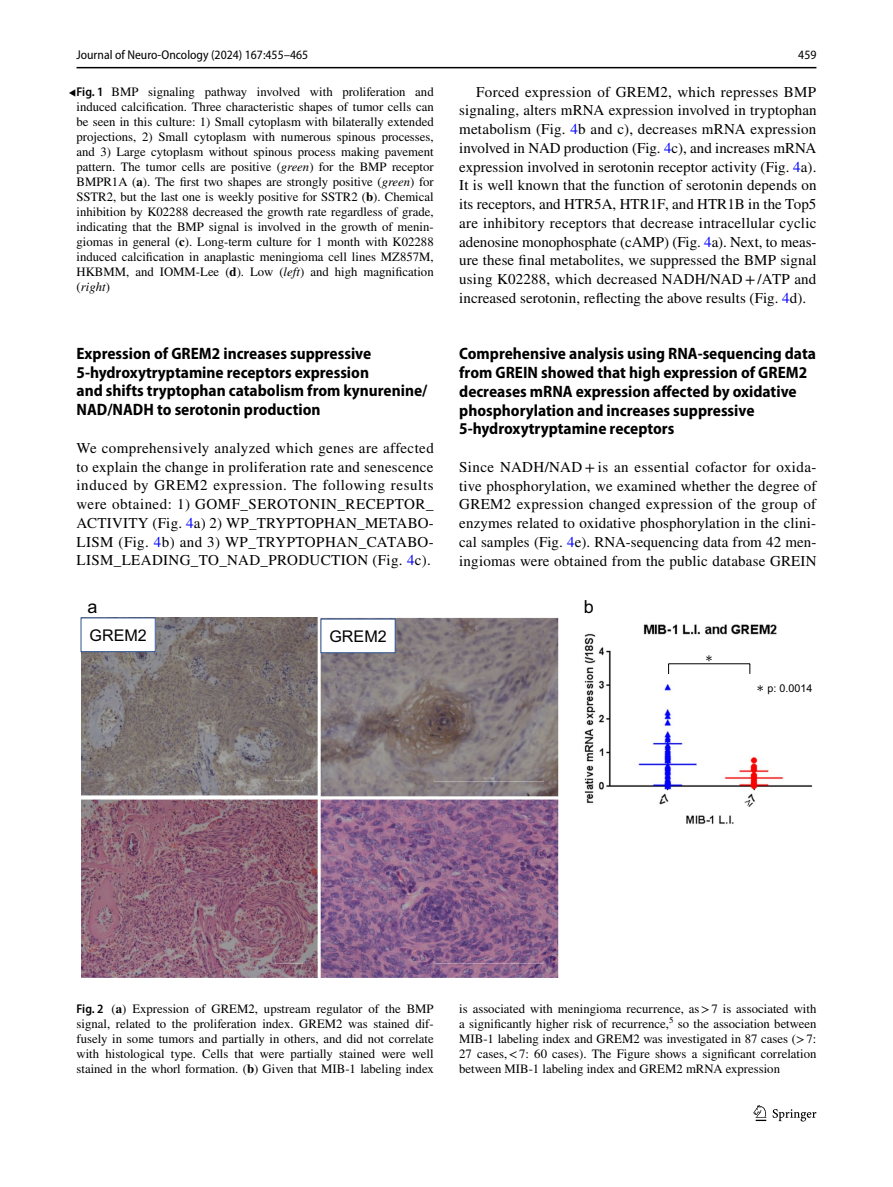
<style>
.page{position:relative;width:893px;height:1187px;background:#fff}
.page>*{position:absolute;margin:0;border:0;box-sizing:border-box;transform-origin:0 0}
.t1{font:18px "Arial MT2";color:#000}
.t2{font:700 semi-condensed 16.5px/18.8px "Myriad Pro";color:#000}
.t3{font:16.05px "Arial MT2";color:#000}
.t4{font:15px/18.8px "STIX";letter-spacing:.015em;color:#000;text-align:justify}
.t5{font:12.75px/15px "STIX";color:#000;text-align:justify}
.t6{font:semi-condensed 12.75px "Myriad Pro";color:#000}
.t7{font:10.8px "Arial MT2";color:#000}
.s1{font-family:"STIX Math";font-size:12px}
.s2{font-family:"Myriad Pro";font-weight:600;font-stretch:semi-condensed}
.s3{font-style:italic}
.s4{font-weight:700}
.s5{color:#00f}
</style>
<div class="page">
<hr style="left:77px;top:67px;width:739px;height:1px;background:#000">
<svg style="left:753px;top:1105px;width:13px;height:15px"></svg>
<svg style="left:773px;top:1109px;width:43px;height:12px"></svg>
<img style="left:81px;top:617px;width:731px;height:360px">
<div style="left:81px;top:618px;width:74px;height:33px;background:#fff"></div>
<div style="left:81px;top:617px;width:75px;height:35px;border:1px solid #2f528f"></div>
<div style="left:320px;top:618px;width:76px;height:35px;background:#fff;border:1px solid #2f528f"></div>
<hr style="left:669px;top:663px;width:81px;height:1px;background:#000">
<svg style="left:706px;top:655px;width:6px;height:6px"></svg>
<svg style="left:757px;top:685px;width:6px;height:6px"></svg>
<p class="t6" style="left:77px;top:48px;width:233px">Journal of Neuro-Oncology (2024) 167:455–465</p>
<p class="t6" style="left:798px;top:48px;width:20px">459</p>
<p class="t5" style="left:77px;top:85px;width:359px;text-indent:-8px"><span class="s1">◂</span><span class="s2">Fig. 1</span> BMP signaling pathway involved with proliferation and induced calcification. Three characteristic shapes of tumor cells can be seen in this culture: 1) Small cytoplasm with bilaterally extended projections, 2) Small cytoplasm with numerous spinous processes, and 3) Large cytoplasm without spinous process making pavement pattern. The tumor cells are positive (<span class="s3">green</span>) for the BMP receptor BMPR1A (<span class="s4">a</span>). The first two shapes are strongly positive (<span class="s3">green</span>) for SSTR2, but the last one is weekly positive for SSTR2 (<span class="s4">b</span>). Chemical inhibition by K02288 decreased the growth rate regardless of grade, indicating that the BMP signal is involved in the growth of menin&shy;giomas in general (<span class="s4">c</span>). Long-term culture for 1 month with K02288 induced calcification in anaplastic meningioma cell lines MZ857M, HKBMM, and IOMM-Lee (<span class="s4">d</span>). Low (<span class="s3">left</span>) and high magnification (<span class="s3">right</span>)</p>
<p class="t2" style="left:77px;top:344px;width:352px">Expression of GREM2 increases suppressive 5‑hydroxytryptamine receptors expression<br>and shifts tryptophan catabolism from kynurenine/ NAD/NADH to serotonin production</p>
<p class="t4" style="left:77px;top:439px;width:359px">We comprehensively analyzed which genes are affected to explain the change in proliferation rate and senescence induced by GREM2 expression. The following results were obtained: 1) GOMF_SEROTONIN_RECEPTOR_ ACTIVITY (Fig. <span class="s5">4</span>a) 2) WP_TRYPTOPHAN_METABO-LISM (Fig. <span class="s5">4</span>b) and 3) WP_TRYPTOPHAN_CATABO-LISM_LEADING_TO_NAD_PRODUCTION (Fig. <span class="s5">4</span>c).</p>
<h1 class="t1" style="left:87px;top:594px;width:12px">a</h1>
<p class="t3" style="left:89px;top:624px;width:59px">GREM2</p>
<p class="t3" style="left:329px;top:625px;width:59px">GREM2</p>
<p class="t4" style="left:459px;top:83px;width:359px;text-indent:17px">Forced expression of GREM2, which represses BMP signaling, alters mRNA expression involved in tryptophan metabolism (Fig. <span class="s5">4</span>b and c), decreases mRNA expression involved in NAD production (Fig. <span class="s5">4</span>c), and increases mRNA expression involved in serotonin receptor activity (Fig. <span class="s5">4</span>a).<br>It is well known that the function of serotonin depends on its receptors, and HTR5A, HTR1F, and HTR1B in the Top5 are inhibitory receptors that decrease intracellular cyclic adenosine monophosphate (cAMP) (Fig. <span class="s5">4</span>a). Next, to meas&shy;ure these final metabolites, we suppressed the BMP signal using K02288, which decreased NADH/NAD +/ATP and increased serotonin, reflecting the above results (Fig. <span class="s5">4</span>d).</p>
<p class="t2" style="left:459px;top:344px;width:358px">Comprehensive analysis using RNA‑sequencing data from GREIN showed that high expression of GREM2 decreases mRNA expression affected by oxidative phosphorylation and increases suppressive 5‑hydroxytryptamine receptors</p>
<p class="t4" style="left:459px;top:458px;width:359px">Since NADH/NAD + is an essential cofactor for oxida&shy;tive phosphorylation, we examined whether the degree of GREM2 expression changed expression of the group of enzymes related to oxidative phosphorylation in the clini&shy;cal samples (Fig. <span class="s5">4</span>e). RNA-sequencing data from 42 men&shy;ingiomas were obtained from the public database GREIN</p>
<h1 class="t1" style="left:584px;top:594px;width:12px">b</h1>
<p class="t7" style="left:768px;top:681px;width:46px">p: 0.0014</p>
<p class="t5" style="left:77px;top:1001px;width:359px"><span class="s2">Fig. 2</span> (<span class="s4">a</span>) Expression of GREM2, upstream regulator of the BMP signal, related to the proliferation index. GREM2 was stained dif&shy;fusely in some tumors and partially in others, and did not correlate with histological type. Cells that were partially stained were well stained in the whorl formation. (<span class="s4">b</span>) Given that MIB-1 labeling index</p>
<p class="t5" style="left:459px;top:1001px;width:359px">is associated with meningioma recurrence, as&gt;7 is associated with a significantly higher risk of recurrence,<sup>5</sup> so the association between MIB-1 labeling index and GREM2 was investigated in 87 cases (&gt;7:<br>27 cases,&lt;7: 60 cases). The Figure shows a significant correlation between MIB-1 labeling index and GREM2 mRNA expression</p>
</div>
